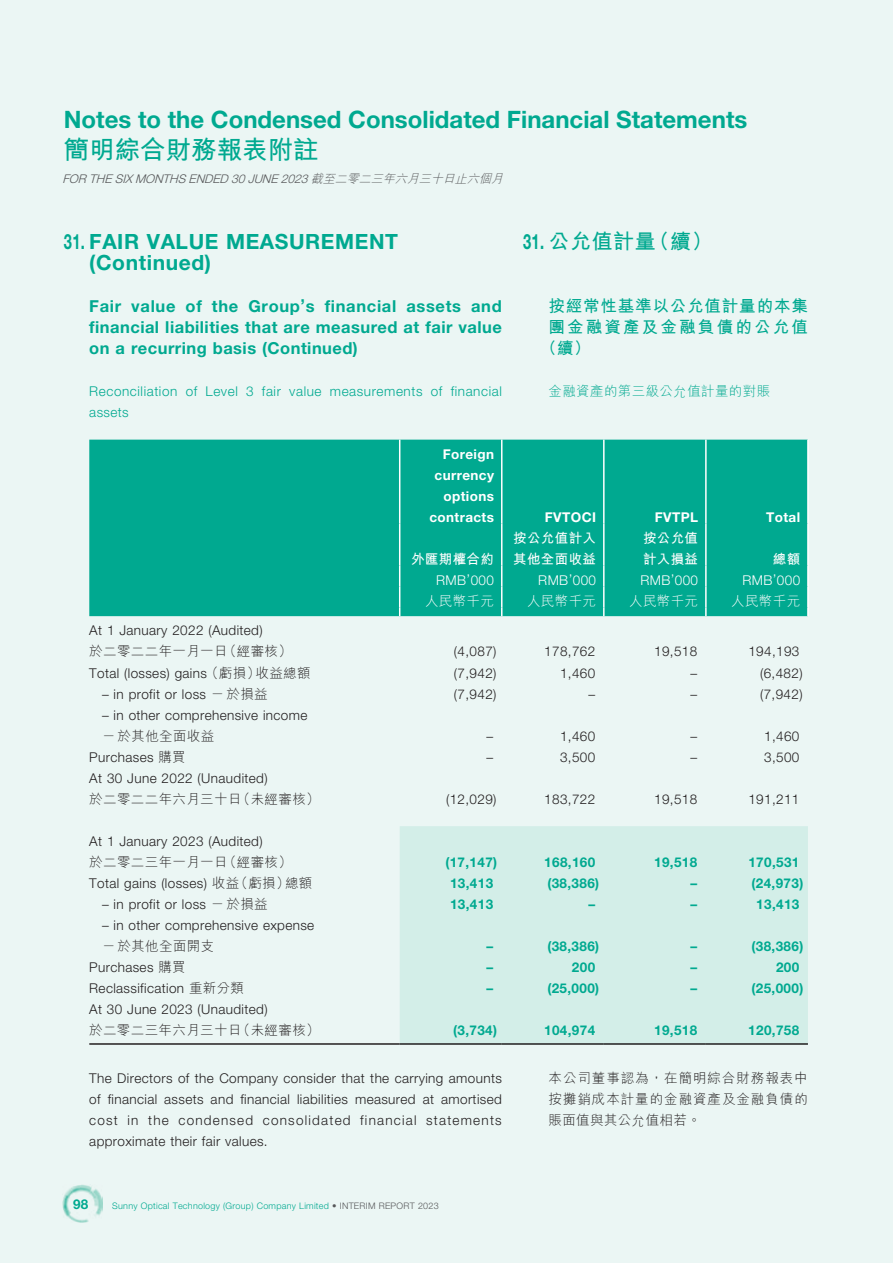
<style>
.page{position:relative;width:893px;height:1263px;background:#ebf6f4}
.page>*{position:absolute;margin:0;border:0;box-sizing:border-box;transform-origin:0 0}
.t1{font:700 25.5px "M Hei HK";color:#00a990}
.t2{font:700 24px "Helvetica Neue LT Std";color:#00a990}
.t3{font:700 21px/21px "Helvetica Neue LT Std";letter-spacing:.03em;color:#00a990;scale:.7 1}
.t4{font:700 21px "M Hei HK";letter-spacing:.03em;color:#00a990}
.t5{font:700 16.5px/21px "Helvetica Neue LT Std";letter-spacing:.03em;color:#00a990;text-align:justify}
.t6{font:700 16.5px "M Hei HK";letter-spacing:.05em;color:#00a990}
.t7{font:700 16.5px "M Hei HK";letter-spacing:.13em;color:#00a990}
.t8{font:300 13.5px/21px "Helvetica Neue LT Std";letter-spacing:.03em;color:#231f20;text-align:justify}
.t9{font:700 13.5px "Helvetica Neue LT Std";letter-spacing:.03em;color:#00a990}
.t10{font:300 13.5px/21px "M Hei HK";letter-spacing:.03em;color:#231f20;text-align:justify}
.t11{font:300 13.5px/21px "Helvetica Neue LT Std";letter-spacing:.045em;color:#00a990}
.t12{font:700 13.5px/21px "Helvetica Neue LT Std";letter-spacing:.03em;color:#fff;text-align:right}
.t13{font:700 13.5px/21px "M Hei HK";letter-spacing:.03em;color:#fff}
.t14{font:300 13.5px "Helvetica Neue LT Std";letter-spacing:.03em;color:#fff}
.t15{font:300 13.5px "M Hei HK";letter-spacing:.03em;color:#fff}
.t16{font:300 13.5px "M Hei HK";letter-spacing:.03em;color:#00a990}
.t17{font:italic 300 12px "Helvetica Neue LT Std";color:#57585a}
.t18{font:300 9px "Helvetica Neue LT Std";letter-spacing:.03em;color:#00a990}
.s1{font-family:"M Hei HK"}
.s2{font-family:"Helvetica Neue LT Std"}
.s3{font-weight:700;color:#57585a}
.s4{color:#57585a}
</style>
<div class="page">
<img style="left:63px;top:1185px;width:39px;height:38px">
<div style="left:89px;top:440px;width:718px;height:176px;background:#00a990"></div>
<div style="left:400px;top:826px;width:408px;height:217px;background:#d3eee8"></div>
<hr style="left:705px;top:440px;width:2px;height:84px;background:#fff">
<hr style="left:705px;top:524px;width:2px;height:42px;background:#fff">
<hr style="left:705px;top:566px;width:2px;height:21px;background:#fff">
<hr style="left:705px;top:587px;width:2px;height:21px;background:#fff">
<svg style="left:705px;top:608px;width:2px;height:8px"></svg>
<hr style="left:501px;top:440px;width:1px;height:84px;background:#fff">
<hr style="left:603px;top:440px;width:2px;height:84px;background:#fff">
<hr style="left:501px;top:524px;width:1px;height:42px;background:#fff">
<hr style="left:603px;top:524px;width:2px;height:42px;background:#fff">
<hr style="left:603px;top:566px;width:2px;height:21px;background:#fff">
<hr style="left:603px;top:587px;width:2px;height:21px;background:#fff">
<svg style="left:501px;top:566px;width:1px;height:50px"></svg>
<svg style="left:603px;top:608px;width:2px;height:8px"></svg>
<hr style="left:807px;top:440px;width:2px;height:84px;background:#fff">
<hr style="left:807px;top:524px;width:2px;height:42px;background:#fff">
<hr style="left:807px;top:566px;width:2px;height:21px;background:#fff">
<hr style="left:807px;top:587px;width:2px;height:21px;background:#fff">
<svg style="left:807px;top:608px;width:2px;height:8px"></svg>
<hr style="left:399px;top:440px;width:1px;height:84px;background:#fff">
<hr style="left:399px;top:524px;width:1px;height:42px;background:#fff">
<svg style="left:399px;top:566px;width:1px;height:50px"></svg>
<hr style="left:89px;top:1043px;width:311px;height:2px;background:#231f20">
<hr style="left:400px;top:1043px;width:102px;height:2px;background:#231f20">
<hr style="left:502px;top:1043px;width:102px;height:2px;background:#231f20">
<hr style="left:604px;top:1043px;width:102px;height:2px;background:#231f20">
<hr style="left:706px;top:1043px;width:102px;height:2px;background:#231f20">
<h2 class="t2" style="left:64px;top:104px;width:685px">Notes to the Condensed Consolidated Financial Statements</h2>
<h1 class="t1" style="left:64px;top:131px;width:256px">簡明綜合財務報表附註</h1>
<p class="t17" style="left:63px;top:171px;width:445px">FOR THE SIXMONTHS ENDED 30JUNE 2023<span class="s1">截至二零二三年六月三十日止六個月</span></p>
<h3 class="t3" style="left:89px;top:230px;width:442px;text-indent:-26px">31. FAIR VALUE MEASUREMENT (Continued)</h3>
<p class="t5" style="left:89px;top:295px;width:414px">Fair value of the Group’s financial assets and financial liabilities that are measured at fair value on a recurring basis (Continued)</p>
<p class="t11" style="left:89px;top:380px;width:414px">Reconciliation of Level 3 fair value measurements of financial assets</p>
<p class="t12" style="left:429px;top:443px;width:66px">Foreign currency options contracts</p>
<p class="t13" style="left:411px;top:547px;width:84px">外匯期權合約</p>
<h3 class="t4" style="left:523px;top:226px;width:191px"><span class="s2">31.</span> 公允值計量（續）</h3>
<p class="t6" style="left:549px;top:294px;width:261px">按經常性基準以公允值計量的本集</p>
<p class="t7" style="left:549px;top:315px;width:261px">團金融資產及金融負債的公允值</p>
<p class="t6" style="left:540px;top:336px;width:52px">（續）</p>
<p class="t16" style="left:549px;top:384px;width:223px">金融資產的第三級公允值計量的對賬</p>
<p class="t12" style="left:545px;top:506px;width:53px">FVTOCI</p>
<p class="t12" style="left:655px;top:506px;width:45px">FVTPL</p>
<p class="t12" style="left:766px;top:506px;width:35px">Total</p>
<p class="t13" style="left:513px;top:526px;width:84px">按公允值計入其他全面收益</p>
<p class="t13" style="left:643px;top:526px;width:57px">按公允值計入損益</p>
<p class="t13" style="left:773px;top:547px;width:29px">總額</p>
<p class="t14" style="left:436px;top:572px;width:59px">RMB’000</p>
<p class="t14" style="left:538px;top:572px;width:59px">RMB’000</p>
<p class="t14" style="left:640px;top:572px;width:59px">RMB’000</p>
<p class="t14" style="left:742px;top:572px;width:59px">RMB’000</p>
<p class="t15" style="left:425px;top:594px;width:71px">人民幣千元</p>
<p class="t15" style="left:527px;top:594px;width:71px">人民幣千元</p>
<p class="t15" style="left:629px;top:594px;width:71px">人民幣千元</p>
<p class="t15" style="left:731px;top:594px;width:71px">人民幣千元</p>
<p class="t8" style="left:89px;top:620px;width:175px">At 1 January 2022 (Audited)</p>
<p class="t10" style="left:89px;top:641px;width:204px">於二零二二年一月一日（經審核）</p>
<p class="t8" style="left:454px;top:641px;width:44px">(4,087)</p>
<p class="t8" style="left:544px;top:641px;width:53px">178,762</p>
<p class="t8" style="left:654px;top:641px;width:45px">19,518</p>
<p class="t8" style="left:748px;top:641px;width:53px">194,193</p>
<p class="t8" style="left:89px;top:662px;width:223px">Total (losses) gains <span class="s1">（虧損）收益總額</span></p>
<p class="t8" style="left:454px;top:662px;width:44px">(7,942)</p>
<p class="t8" style="left:560px;top:662px;width:37px">1,460</p>
<p class="t8" style="left:691px;top:662px;width:8px">–</p>
<p class="t8" style="left:760px;top:662px;width:44px">(6,482)</p>
<p class="t8" style="left:102px;top:683px;width:167px">– in profit or loss <span class="s1">－於損益</span></p>
<p class="t8" style="left:454px;top:683px;width:44px">(7,942)</p>
<p class="t8" style="left:588px;top:683px;width:8px">–</p>
<p class="t8" style="left:691px;top:683px;width:8px">–</p>
<p class="t8" style="left:760px;top:683px;width:44px">(7,942)</p>
<p class="t8" style="left:102px;top:704px;width:207px">– in other comprehensive income</p>
<p class="t10" style="left:102px;top:725px;width:114px">－於其他全面收益</p>
<p class="t8" style="left:486px;top:725px;width:8px">–</p>
<p class="t8" style="left:560px;top:725px;width:37px">1,460</p>
<p class="t8" style="left:691px;top:725px;width:8px">–</p>
<p class="t8" style="left:764px;top:725px;width:37px">1,460</p>
<p class="t8" style="left:89px;top:746px;width:98px">Purchases <span class="s1">購買</span></p>
<p class="t8" style="left:486px;top:746px;width:8px">–</p>
<p class="t8" style="left:560px;top:746px;width:37px">3,500</p>
<p class="t8" style="left:691px;top:746px;width:8px">–</p>
<p class="t8" style="left:764px;top:746px;width:37px">3,500</p>
<p class="t8" style="left:89px;top:767px;width:180px">At 30 June 2022 (Unaudited)</p>
<p class="t10" style="left:89px;top:788px;width:232px">於二零二二年六月三十日（未經審核）</p>
<p class="t8" style="left:446px;top:788px;width:52px">(12,029)</p>
<p class="t8" style="left:544px;top:788px;width:53px">183,722</p>
<p class="t8" style="left:654px;top:788px;width:45px">19,518</p>
<p class="t8" style="left:748px;top:788px;width:53px">191,211</p>
<p class="t8" style="left:89px;top:830px;width:175px">At 1 January 2023 (Audited)</p>
<p class="t10" style="left:89px;top:851px;width:204px">於二零二三年一月一日（經審核）</p>
<p class="t9" style="left:445px;top:853px;width:53px">(17,147)</p>
<p class="t9" style="left:544px;top:853px;width:53px">168,160</p>
<p class="t9" style="left:654px;top:853px;width:45px">19,518</p>
<p class="t9" style="left:748px;top:853px;width:53px">170,531</p>
<p class="t8" style="left:89px;top:872px;width:225px">Total gains (losses) <span class="s1">收益（虧損）總額</span></p>
<p class="t9" style="left:450px;top:874px;width:45px">13,413</p>
<p class="t9" style="left:547px;top:874px;width:53px">(38,386)</p>
<p class="t9" style="left:691px;top:874px;width:8px">–</p>
<p class="t9" style="left:751px;top:874px;width:53px">(24,973)</p>
<p class="t8" style="left:102px;top:893px;width:167px">– in profit or loss <span class="s1">－於損益</span></p>
<p class="t9" style="left:450px;top:895px;width:45px">13,413</p>
<p class="t9" style="left:588px;top:895px;width:8px">–</p>
<p class="t9" style="left:691px;top:895px;width:8px">–</p>
<p class="t9" style="left:756px;top:895px;width:45px">13,413</p>
<p class="t8" style="left:102px;top:914px;width:214px">– in other comprehensive expense</p>
<p class="t10" style="left:102px;top:935px;width:114px">－於其他全面開支</p>
<p class="t9" style="left:486px;top:937px;width:8px">–</p>
<p class="t9" style="left:547px;top:937px;width:53px">(38,386)</p>
<p class="t9" style="left:691px;top:937px;width:8px">–</p>
<p class="t9" style="left:751px;top:937px;width:53px">(38,386)</p>
<p class="t8" style="left:89px;top:956px;width:98px">Purchases <span class="s1">購買</span></p>
<p class="t9" style="left:486px;top:958px;width:8px">–</p>
<p class="t9" style="left:572px;top:958px;width:25px">200</p>
<p class="t9" style="left:691px;top:958px;width:8px">–</p>
<p class="t9" style="left:776px;top:958px;width:25px">200</p>
<p class="t8" style="left:89px;top:977px;width:156px">Reclassification <span class="s1">重新分類</span></p>
<p class="t9" style="left:486px;top:979px;width:8px">–</p>
<p class="t9" style="left:547px;top:979px;width:53px">(25,000)</p>
<p class="t9" style="left:691px;top:979px;width:8px">–</p>
<p class="t9" style="left:751px;top:979px;width:53px">(25,000)</p>
<p class="t8" style="left:89px;top:998px;width:180px">At 30 June 2023 (Unaudited)</p>
<p class="t10" style="left:89px;top:1019px;width:232px">於二零二三年六月三十日（未經審核）</p>
<p class="t9" style="left:453px;top:1021px;width:46px">(3,734)</p>
<p class="t9" style="left:544px;top:1021px;width:53px">104,974</p>
<p class="t9" style="left:654px;top:1021px;width:45px">19,518</p>
<p class="t9" style="left:748px;top:1021px;width:53px">120,758</p>
<p class="t8" style="left:89px;top:1068px;width:414px">The Directors of the Company consider that the carrying amounts of financial assets and financial liabilities measured at amortised cost in the condensed consolidated financial statements approximate their fair values.</p>
<p class="t10" style="left:549px;top:1068px;width:261px">本公司董事認為，在簡明綜合財務報表中按攤銷成本計量的金融資產及金融負債的賬面值與其公允值相若。</p>
<p class="t9" style="left:73px;top:1196px;width:17px">98</p>
<p class="t18" style="left:112px;top:1200px;width:328px">Sunny Optical Technology (Group) Company Limited <span class="s3">•</span> <span class="s4">INTERIM REPORT 2023</span></p>
</div>
